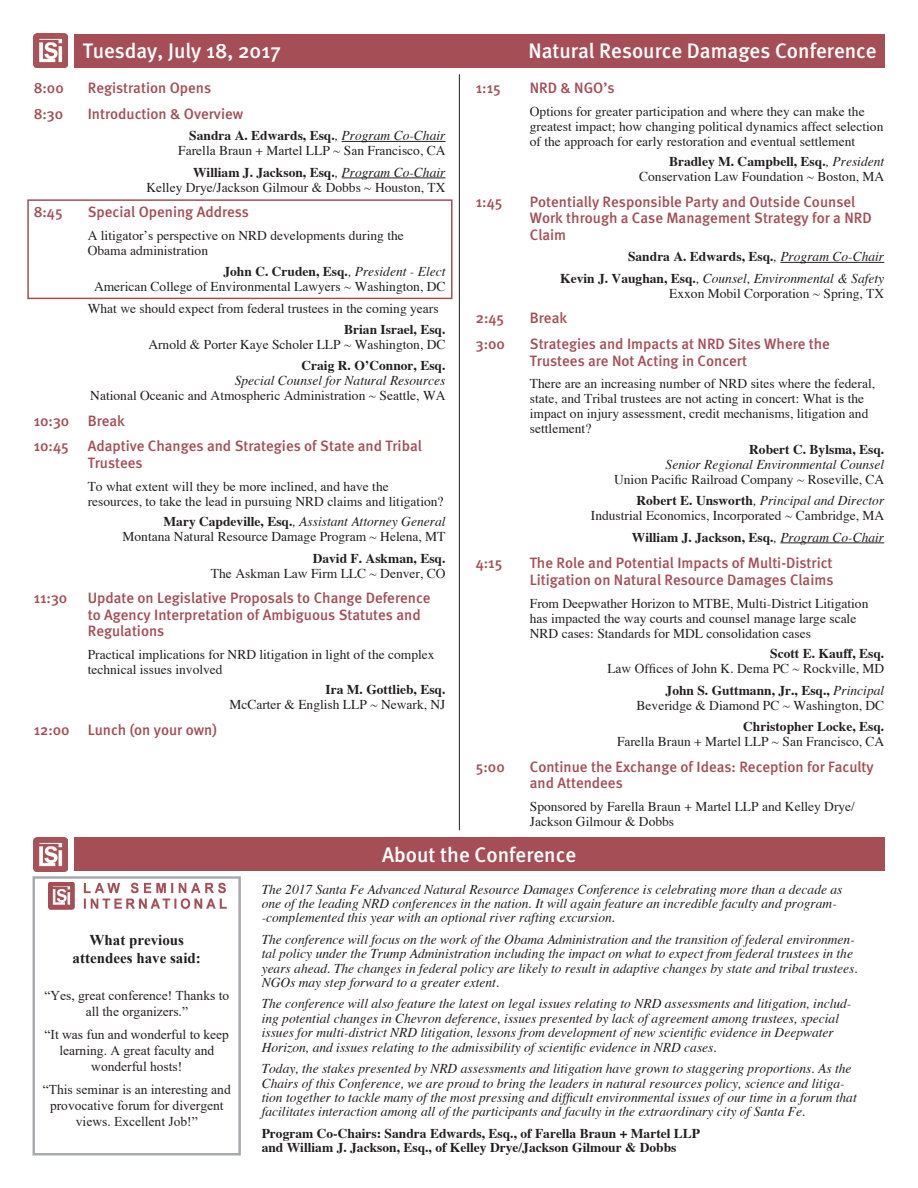
<style>
.page{position:relative;width:918px;height:1188px;background:#fff}
.page>*{position:absolute;margin:0;border:0;box-sizing:border-box;transform-origin:0 0}
.t1{font:500 21px "Meta";color:#fff}
.t2{font:500 15px/16.5px "Meta";color:#a54e55}
.t3{font:700 15px/18px "Times New Roman";color:#231f20;text-align:center}
.t4{font:13.5px/15px "Times";color:#231f20;text-align:right}
.t5{font:italic 13.5px/14.4px "Times";color:#231f20}
.t6{font:700 13.5px/14.4px "Times";color:#231f20}
.t7{font:13.5px/16.2px "Times New Roman";color:#231f20;text-align:center}
.s1{font-weight:700}
.s2{font-style:italic}
.s3{font-weight:700;font-style:normal}
</style>
<div class="page">
<div style="left:74px;top:34px;width:810px;height:34px;background:#a54e55"></div>
<hr style="left:459px;top:74px;width:1px;height:756px;background:#231f20">
<div style="left:74px;top:837px;width:810px;height:34px;background:#a54e55"></div>
<hr style="left:342px;top:141px;width:104px;height:1px;background:#231f20">
<hr style="left:342px;top:178px;width:104px;height:1px;background:#231f20">
<hr style="left:780px;top:262px;width:104px;height:1px;background:#231f20">
<hr style="left:780px;top:543px;width:104px;height:1px;background:#231f20">
<img style="left:34px;top:33px;width:34px;height:35px">
<img style="left:34px;top:837px;width:34px;height:34px">
<div style="left:33px;top:876px;width:208px;height:279px;border:2px solid #a8a9ad"></div>
<img style="left:49px;top:882px;width:178px;height:28px">
<div style="left:27px;top:199px;width:426px;height:100px;border:2px solid #a54e55"></div>
<h1 class="t1" style="left:83px;top:39px;width:200px">Tuesday, July 18, 2017</h1>
<p class="t2" style="left:34px;top:79px;width:32px">8:00</p>
<p class="t2" style="left:88px;top:79px;width:125px">Registration Opens</p>
<p class="t2" style="left:34px;top:105px;width:31px">8:30</p>
<p class="t2" style="left:88px;top:105px;width:157px">Introduction &amp; Overview</p>
<p class="t4" style="left:178px;top:129px;width:269px"><span class="s1">Sandra A. Edwards, Esq.</span><span class="s2">, Program Co-Chair<br></span>Farella Braun + Martel LLP ~ San Francisco, CA</p>
<p class="t4" style="left:146px;top:166px;width:301px"><span class="s1">William J. Jackson, Esq.</span><span class="s2">, Program Co-Chair<br></span>Kelley Drye/Jackson Gilmour &amp; Dobbs ~ Houston, TX</p>
<p class="t2" style="left:34px;top:204px;width:30px">8:45</p>
<p class="t2" style="left:88px;top:204px;width:163px">Special Opening Address</p>
<p class="t4" style="left:88px;top:229px;width:318px;text-align:left">A litigator’s perspective on NRD developments during the<br>Obama administration</p>
<p class="t4" style="left:94px;top:264px;width:353px"><span class="s1">John C. Cruden, Esq.</span><span class="s2">, President - Elect<br></span>American College of Environmental Lawyers ~ Washington, DC</p>
<p class="t4" style="left:88px;top:302px;width:352px">What we should expect from federal trustees in the coming years</p>
<p class="t6" style="left:344px;top:320px;width:103px">Brian Israel, Esq.</p>
<p class="t4" style="left:148px;top:337px;width:299px">Arnold &amp; Porter Kaye Scholer LLP ~ Washington, DC</p>
<p class="t6" style="left:301px;top:357px;width:146px">Craig R. O’Connor, Esq.</p>
<p class="t5" style="left:235px;top:374px;width:212px">Special Counsel for Natural Resources</p>
<p class="t4" style="left:90px;top:389px;width:357px">National Oceanic and Atmospheric Administration ~ Seattle, WA</p>
<p class="t2" style="left:34px;top:407px;width:93px;line-height:25.8px">10:30 Break<br>10:45</p>
<p class="t2" style="left:88px;top:438px;width:336px">Adaptive Changes and Strategies of State and Tribal<br>Trustees</p>
<p class="t4" style="left:88px;top:479px;width:357px;text-align:left">To what extent will they be more inclined, and have the resources, to take the lead in pursuing NRD claims and litigation?</p>
<p class="t4" style="left:123px;top:515px;width:324px"><span class="s1">Mary Capdeville, Esq.</span><span class="s2">, Assistant Attorney General<br></span>Montana Natural Resource Damage Program ~ Helena, MT</p>
<p class="t6" style="left:313px;top:549px;width:134px">David F. Askman, Esq.</p>
<p class="t4" style="left:211px;top:566px;width:236px">The Askman Law Firm LLC ~ Denver, CO</p>
<p class="t2" style="left:34px;top:589px;width:35px">11:30</p>
<p class="t2" style="left:88px;top:589px;width:344px">Update on Legislative Proposals to Change Deference to Agency Interpretation of Ambiguous Statutes and<br>Regulations</p>
<p class="t4" style="left:88px;top:648px;width:348px;text-align:left">Practical implications for NRD litigation in light of the complex technical issues involved</p>
<p class="t6" style="left:325px;top:681px;width:122px">Ira M. Gottlieb, Esq.</p>
<p class="t4" style="left:229px;top:698px;width:218px">McCarter &amp; English LLP ~ Newark, NJ</p>
<p class="t2" style="left:34px;top:721px;width:185px">12:00 Lunch (on your own)</p>
<h1 class="t1" style="left:529px;top:39px;width:350px">Natural Resource Damages Conference</h1>
<p class="t2" style="left:476px;top:79px;width:26px">1:15</p>
<p class="t2" style="left:530px;top:79px;width:86px">NRD &amp; NGO’s</p>
<p class="t4" style="left:530px;top:104px;width:355px;text-align:left">Options for greater participation and where they can make the greatest impact; how changing political dynamics affect selection of the approach for early restoration and eventual settlement</p>
<p class="t4" style="left:639px;top:155px;width:247px"><span class="s1">Bradley M. Campbell, Esq.</span><span class="s2">, President<br></span>Conservation Law Foundation ~ Boston, MA</p>
<p class="t2" style="left:476px;top:193px;width:28px">1:45</p>
<p class="t2" style="left:530px;top:193px;width:343px">Potentially Responsible Party and Outside Counsel<br>Work through a Case Management Strategy for a NRD<br>Claim</p>
<p class="t5" style="left:560px;top:247px;width:326px;line-height:21.5px;text-align:right"><span class="s3">Sandra A. Edwards, Esq.</span>, Program Co-Chair<br><span class="s3">Kevin J. Vaughan, Esq.</span>, Counsel, Environmental &amp; Safety</p>
<p class="t4" style="left:669px;top:287px;width:217px">Exxon Mobil Corporation ~ Spring, TX</p>
<p class="t2" style="left:476px;top:310px;width:30px">2:45</p>
<p class="t2" style="left:530px;top:310px;width:39px">Break</p>
<p class="t2" style="left:476px;top:336px;width:31px">3:00</p>
<p class="t2" style="left:530px;top:336px;width:302px">Strategies and Impacts at NRD Sites Where the<br>Trustees are Not Acting in Concert</p>
<p class="t4" style="left:530px;top:377px;width:347px;text-align:left">There are an increasing number of NRD sites where the federal, state, and Tribal trustees are not acting in concert: What is the impact on injury assessment, credit mechanisms, litigation and settlement?</p>
<p class="t6" style="left:749px;top:441px;width:136px">Robert C. Bylsma, Esq.</p>
<p class="t5" style="left:666px;top:458px;width:220px">Senior Regional Environmental Counsel</p>
<p class="t4" style="left:614px;top:469px;width:272px;line-height:21.5px">Union Pacific Railroad Company ~ Roseville, CA<br><span class="s1">Robert E. Unsworth</span><span class="s2">, Principal and Director</span></p>
<p class="t4" style="left:591px;top:506px;width:295px;line-height:21.5px">Industrial Economics, Incorporated ~ Cambridge, MA<br><span class="s1">William J. Jackson, Esq.</span><span class="s2">, Program Co-Chair</span></p>
<p class="t2" style="left:476px;top:555px;width:28px">4:15</p>
<p class="t2" style="left:530px;top:555px;width:305px">The Role and Potential Impacts of Multi-District<br>Litigation on Natural Resource Damages Claims</p>
<p class="t4" style="left:530px;top:597px;width:340px;text-align:left">From Deepwather Horizon to MTBE, Multi-District Litigation has impacted the way courts and counsel manage large scale<br>NRD cases: Standards for MDL consolidation cases</p>
<p class="t6" style="left:770px;top:645px;width:116px">Scott E. Kauff, Esq.</p>
<p class="t4" style="left:607px;top:659px;width:278px;line-height:21.5px">Law Offices of John K. Dema PC ~ Rockville, MD<br><span class="s1">John S. Guttmann, Jr., Esq.,</span> <span class="s2">Principal</span></p>
<p class="t4" style="left:637px;top:698px;width:249px">Beveridge &amp; Diamond PC ~ Washington, DC</p>
<p class="t6" style="left:743px;top:718px;width:143px">Christopher Locke, Esq.</p>
<p class="t4" style="left:617px;top:735px;width:269px">Farella Braun + Martel LLP ~ San Francisco, CA</p>
<p class="t2" style="left:476px;top:758px;width:30px">5:00</p>
<p class="t2" style="left:530px;top:758px;width:345px">Continue the Exchange of Ideas: Reception for Faculty and Attendees</p>
<p class="t4" style="left:530px;top:800px;width:327px;text-align:left">Sponsored by Farella Braun + Martel LLP and Kelley Drye/<br>Jackson Gilmour &amp; Dobbs</p>
<p class="t3" style="left:73px;top:931px;width:130px">What previous attendees have said:</p>
<p class="t7" style="left:44px;top:987px;width:186px">“Yes, great conference! Thanks to all the organizers.”</p>
<p class="t7" style="left:45px;top:1025px;width:186px">“It was fun and wonderful to keep learning. A great faculty and wonderful hosts!</p>
<p class="t7" style="left:43px;top:1081px;width:189px">“This seminar is an interesting and provocative forum for divergent views. Excellent Job!”</p>
<h1 class="t1" style="left:382px;top:842px;width:196px">About the Conference</h1>
<p class="t5" style="left:262px;top:883px;width:582px">The 2017 Santa Fe Advanced Natural Resource Damages Conference is celebrating more than a decade as one of the leading NRD conferences in the nation. It will again feature an incredible faculty and program--complemented this year with an optional river rafting excursion.</p>
<p class="t5" style="left:262px;top:933px;width:598px">The conference will focus on the work of the Obama Administration and the transition of federal environmen&shy;tal policy under the Trump Administration including the impact on what to expect from federal trustees in the years ahead. The changes in federal policy are likely to result in adaptive changes by state and tribal trustees.<br>NGOs may step forward to a greater extent.</p>
<p class="t5" style="left:262px;top:998px;width:591px">The conference will also feature the latest on legal issues relating to NRD assessments and litigation, includ&shy;ing potential changes in Chevron deference, issues presented by lack of agreement among trustees, special issues for multi-district NRD litigation, lessons from development of new scientific evidence in Deepwater Horizon, and issues relating to the admissibility of scientific evidence in NRD cases.</p>
<p class="t5" style="left:262px;top:1062px;width:597px">Today, the stakes presented by NRD assessments and litigation have grown to staggering proportions. As the Chairs of this Conference, we are proud to bring the leaders in natural resources policy, science and litiga&shy;tion together to tackle many of the most pressing and difficult environmental issues of our time in a forum that facilitates interaction among all of the participants and faculty in the extraordinary city of Santa Fe.</p>
<p class="t6" style="left:262px;top:1125px;width:440px">Program Co-Chairs: Sandra Edwards, Esq., of Farella Braun + Martel LLP and William J. Jackson, Esq., of Kelley Drye/Jackson Gilmour &amp; Dobbs</p>
</div>
